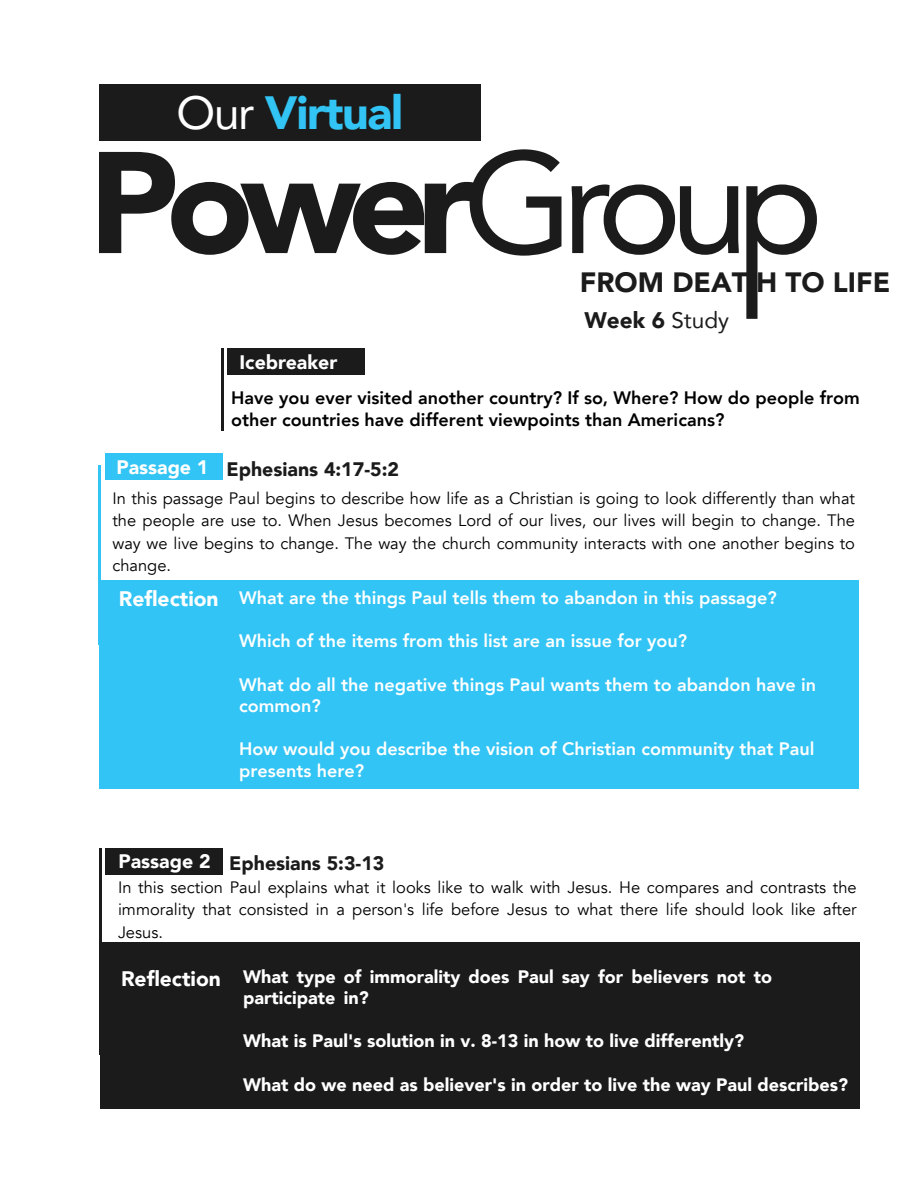
<style>
.page{position:relative;width:918px;height:1188px;background:#fff}
.page>*{position:absolute;margin:0;border:0;box-sizing:border-box;transform-origin:0 0}
.t1{font:900 46.5px "Avenir";letter-spacing:-.03em;color:#32c4f4}
.t2{font:900 27.9px "Avenir";color:#1b1b1b}
.t3{font:900 22.5px "Avenir";color:#1b1b1b}
.t4{font:900 21px "Avenir";color:#fff}
.t5{font:900 19.5px "Avenir";color:#1b1b1b}
.t6{font:900 19.5px "Avenir";color:#fff}
.t7{font:800 18px/21.6px "Avenir";color:#fff}
.t8{font:900 18px/21.6px "Avenir";color:#fff}
.t9{font:800 18px/21.6px "Avenir";color:#000}
.t10{font:16.5px/22.5px "Avenir";color:#000;text-align:justify}
.s1{font-weight:400;color:#fff}
.s2{font-weight:400}
</style>
<div class="page">
<div style="left:227px;top:348px;width:138px;height:27px;background:#1b1b1b"></div>
<hr style="left:221px;top:348px;width:3px;height:83px;background:#1b1b1b">
<div style="left:105px;top:453px;width:118px;height:27px;background:#32c4f4"></div>
<hr style="left:98px;top:465px;width:3px;height:179px;background:#32c4f4">
<div style="left:99px;top:580px;width:760px;height:209px;background:#32c4f4"></div>
<div style="left:105px;top:848px;width:118px;height:27px;background:#1b1b1b"></div>
<hr style="left:99px;top:848px;width:3px;height:207px;background:#1b1b1b">
<div style="left:100px;top:943px;width:759px;height:166px;background:#1b1b1b"></div>
<svg style="left:99px;top:149px;width:462px;height:107px"></svg>
<svg style="left:572px;top:184px;width:167px;height:71px"></svg>
<svg style="left:746px;top:184px;width:71px;height:135px"></svg>
<div style="left:99px;top:84px;width:381px;height:57px;background:#1b1b1b"></div>
<h1 class="t1" style="left:176px;top:73px;width:228px"><span class="s1">Our</span> Virtual</h1>
<p class="t6" style="left:240px;top:345px;width:99px">Icebreaker</p>
<h2 class="t2" style="left:580px;top:258px;width:312px">FROM DEAT H TO LIFE</h2>
<h3 class="t3" style="left:584px;top:301px;width:146px">Week 6 <span class="s2">Study</span></h3>
<p class="t6" style="left:116px;top:451px;width:94px">Passage 1</p>
<p class="t9" style="left:231px;top:387px;width:630px">Have you ever visited another country? If so, Where? How do people from other countries have different viewpoints than Americans?</p>
<p class="t5" style="left:226px;top:453px;width:174px">Ephesians 4:17-5:2</p>
<p class="t10" style="left:112px;top:487px;width:744px">In this passage Paul begins to describe how life as a Christian is going to look differently than what the people are use to. When Jesus becomes Lord of our lives, our lives will begin to change. The way we live begins to change. The way the church community interacts with one another begins to change.</p>
<p class="t4" style="left:119px;top:581px;width:101px">Reflection</p>
<p class="t7" style="left:239px;top:587px;width:539px">What are the things Paul tells them to abandon in this passage?</p>
<p class="t7" style="left:239px;top:630px;width:449px">Which of the items from this list are an issue for you?</p>
<p class="t7" style="left:239px;top:674px;width:578px">What do all the negative things Paul wants them to abandon have in common?</p>
<p class="t7" style="left:239px;top:738px;width:577px">How would you describe the vision of Christian community that Paul presents here?</p>
<p class="t6" style="left:118px;top:845px;width:94px">Passage 2</p>
<p class="t5" style="left:229px;top:846px;width:157px">Ephesians 5:3-13</p>
<p class="t10" style="left:118px;top:876px;width:740px">In this section Paul explains what it looks like to walk with Jesus. He compares and contrasts the immorality that consisted in a person's life before Jesus to what there life should look like after Jesus.</p>
<p class="t4" style="left:121px;top:961px;width:101px">Reflection</p>
<p class="t8" style="left:243px;top:965px;width:530px">What type of immorality does Paul say for believers not to participate in?</p>
<p class="t8" style="left:243px;top:1030px;width:502px">What is Paul's solution in v. 8-13 in how to live differently?</p>
<p class="t8" style="left:243px;top:1073px;width:606px">What do we need as believer's in order to live the way Paul describes?</p>
</div>
